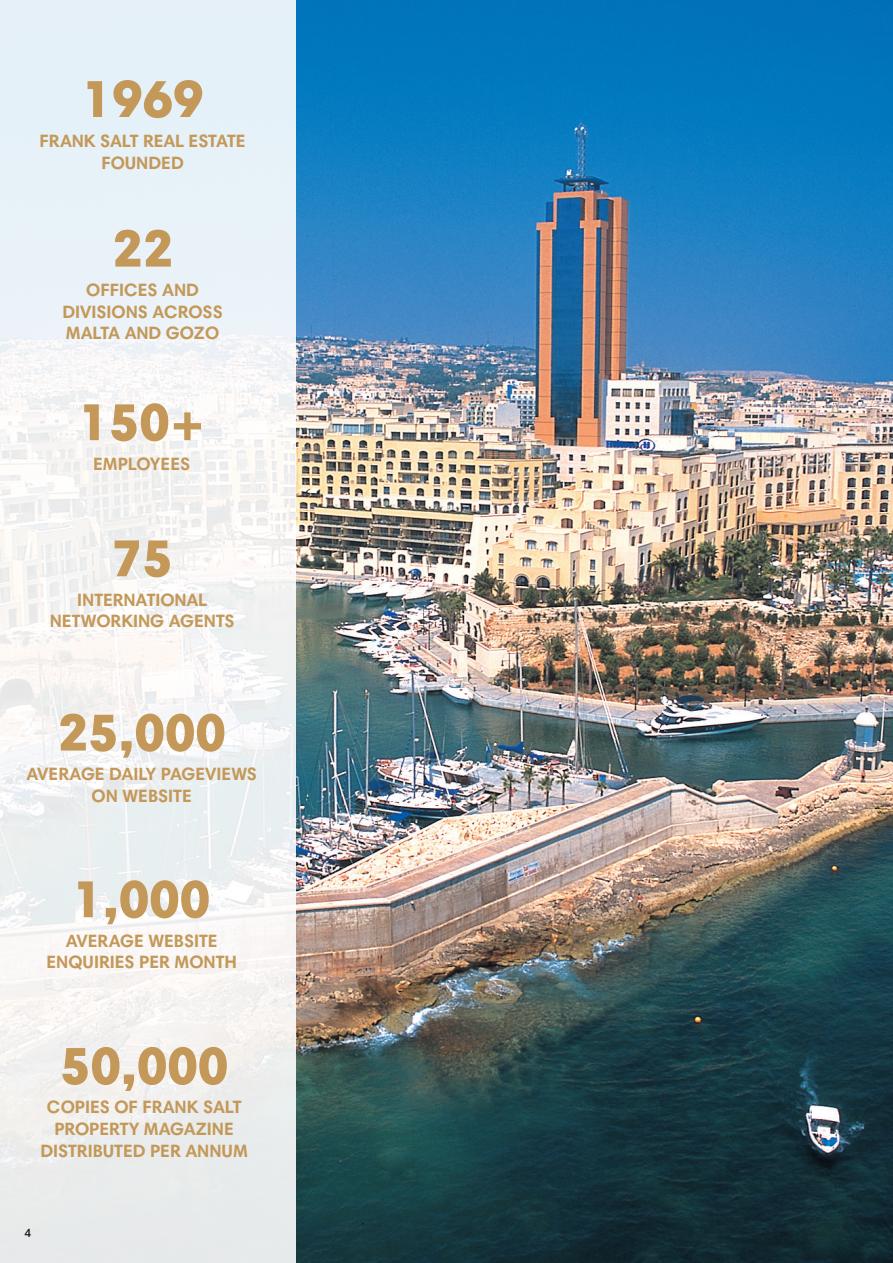
<style>
.page{position:relative;width:893px;height:1263px;background:#fff}
.page>*{position:absolute;margin:0;border:0;box-sizing:border-box;transform-origin:0 0}
.t1{font:900 52.5px "Harmonia Sans Pro Cyr";color:#c39859}
.t2{font:700 18px/21.6px "Harmonia Sans Pro Cyr";color:#c39858;text-align:center}
.t3{font:600 12px "Harmonia Sans Pro Cyr";color:#231f20}
</style>
<div class="page">
<img style="left:296px;top:0;width:597px;height:1263px">
<svg style="left:0;top:0;width:296px;height:1263px;fill:#ecf2f4"></svg>
<svg style="left:882px;top:923px;width:11px;height:340px"></svg>
<p class="t1" style="left:82px;top:65px;width:123px">1969</p>
<p class="t2" style="left:40px;top:130px;width:208px">FRANK SALT REAL ESTATE<br>FOUNDED</p>
<p class="t1" style="left:112px;top:215px;width:62px">22</p>
<p class="t2" style="left:86px;top:279px;width:114px">OFFICES AND</p>
<p class="t2" style="left:62px;top:300px;width:162px">DIVISIONS ACROSS</p>
<p class="t2" style="left:66px;top:322px;width:155px">MALTA AND GOZO</p>
<p class="t1" style="left:78px;top:388px;width:128px">150+</p>
<p class="t2" style="left:93px;top:452px;width:99px">EMPLOYEES</p>
<p class="t1" style="left:112px;top:524px;width:62px">75</p>
<p class="t2" style="left:77px;top:588px;width:131px">INTERNATIONAL</p>
<p class="t2" style="left:50px;top:610px;width:186px">NETWORKING AGENTS</p>
<p class="t1" style="left:58px;top:699px;width:170px">25,000</p>
<p class="t2" style="left:27px;top:763px;width:232px">AVERAGE DAILY PAGEVIEWS<br>ON WEBSITE</p>
<p class="t1" style="left:72px;top:865px;width:139px">1,000</p>
<p class="t2" style="left:66px;top:929px;width:153px">AVERAGE WEBSITE</p>
<p class="t2" style="left:46px;top:951px;width:192px">ENQUIRIES PER MONTH</p>
<p class="t1" style="left:60px;top:1032px;width:170px">50,000</p>
<p class="t2" style="left:47px;top:1096px;width:196px">COPIES OF FRANK SALT</p>
<p class="t2" style="left:54px;top:1118px;width:181px">PROPERTY MAGAZINE</p>
<p class="t2" style="left:41px;top:1139px;width:209px">DISTRIBUTED PER ANNUM</p>
<p class="t3" style="left:25px;top:1225px;width:8px">4</p>
</div>
